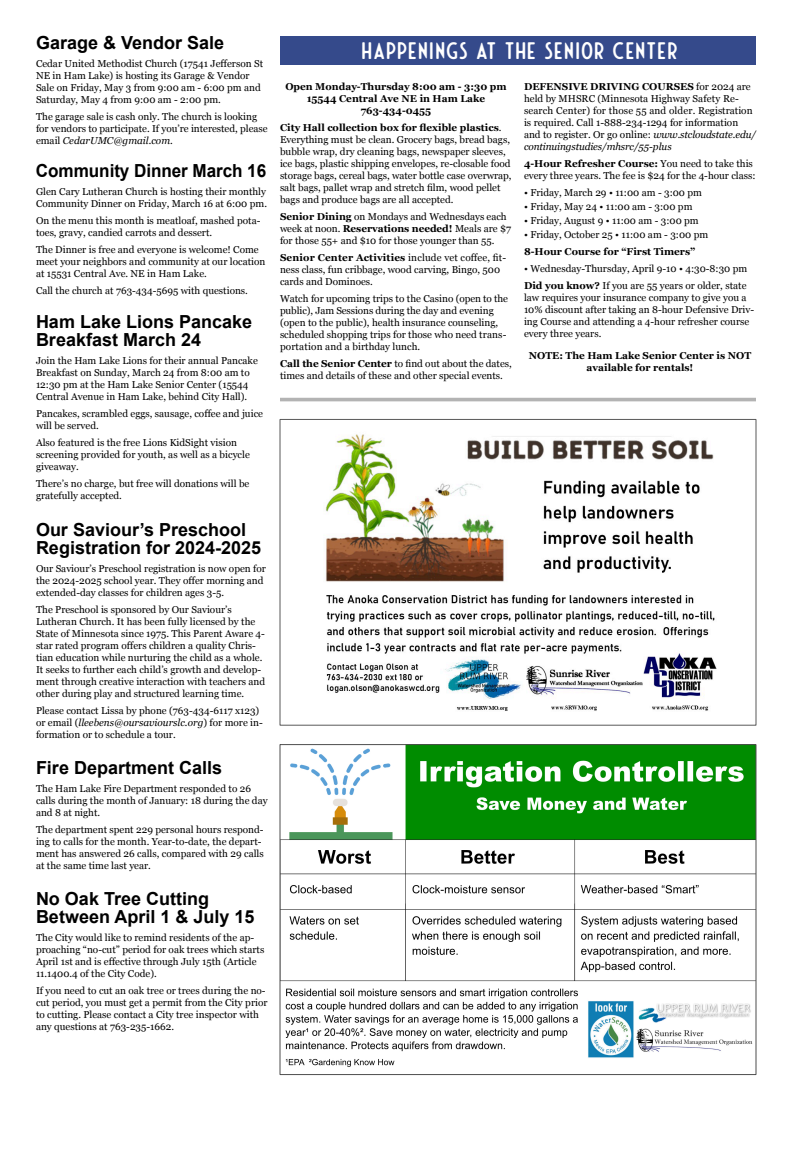
<style>
.page{position:relative;width:792px;height:1152px;background:#fff}
.page>*{position:absolute;margin:0;border:0;box-sizing:border-box;transform-origin:0 0}
.t1{font:24px "Montebello Rounded";letter-spacing:.05em;color:#fff}
.t2{font:700 18px/18px "Arial";color:#000}
.t3{font:700 18px "Arial";color:#000;scale:.95 1}
.t4{font:10px/12px "Georgia";color:#000}
.t5{font:700 10px/12px "Georgia";color:#000;text-align:center}
.s1{font-style:italic}
.s2{font-weight:700}
</style>
<div class="page">
<div style="left:280px;top:36px;width:476px;height:29px;background:#354a8b"></div>
<hr style="left:280px;top:398px;width:476px;height:3px;background:#b3b3b3">
<img style="left:325px;top:434px;width:392px;height:277px">
<div style="left:280px;top:419px;width:476px;height:307px;border:1px solid #595959"></div>
<img style="left:282px;top:746px;width:472px;height:321px">
<div style="left:280px;top:744px;width:476px;height:331px;border:1px solid #4d4d4d"></div>
<h2 class="t2" style="left:36px;top:35px;width:190px">Garage &amp; Vendor Sale</h2>
<p class="t4" style="left:36px;top:58px;width:229px">Cedar United Methodist Church (17541 Jefferson St NE in Ham Lake) is hosting its Garage &amp; Vendor Sale on Friday, May 3 from 9:00 am - 6:00 pm and Saturday, May 4 from 9:00 am - 2:00 pm.</p>
<p class="t4" style="left:36px;top:111px;width:233px">The garage sale is cash only. The church is looking for vendors to participate. If you’re interested, please email <span class="s1">CedarUMC@gmail.com</span>.</p>
<h2 class="t3" style="left:36px;top:164px;width:244px">Community Dinner March 16</h2>
<p class="t4" style="left:36px;top:186px;width:233px">Glen Cary Lutheran Church is hosting their monthly<br>Community Dinner on Friday, March 16 at 6:00 pm.</p>
<p class="t4" style="left:36px;top:215px;width:226px">On the menu this month is meatloaf, mashed pota&shy;toes, gravy, candied carrots and dessert.</p>
<p class="t4" style="left:36px;top:244px;width:231px">The Dinner is free and everyone is welcome! Come meet your neighbors and community at our location at 15531 Central Ave. NE in Ham Lake.</p>
<p class="t4" style="left:36px;top:285px;width:213px">Call the church at 763-434-5695 with questions.</p>
<h2 class="t2" style="left:36px;top:315px;width:218px">Ham Lake Lions Pancake<br>Breakfast March 24</h2>
<p class="t4" style="left:36px;top:356px;width:223px">Join the Ham Lake Lions for their annual Pancake Breakfast on Sunday, March 24 from 8:00 am to 12:30 pm at the Ham Lake Senior Center (15544<br>Central Avenue in Ham Lake, behind City Hall).</p>
<p class="t4" style="left:36px;top:409px;width:229px">Pancakes, scrambled eggs, sausage, coffee and juice will be served.</p>
<p class="t4" style="left:36px;top:438px;width:215px">Also featured is the free Lions KidSight vision screening provided for youth, as well as a bicycle giveaway.</p>
<p class="t4" style="left:36px;top:479px;width:215px">There’s no charge, but free will donations will be gratefully accepted.</p>
<h2 class="t2" style="left:36px;top:523px;width:227px">Our Saviour’s Preschool<br>Registration for 2024-2025</h2>
<p class="t4" style="left:36px;top:564px;width:231px">Our Saviour’s Preschool registration is now open for the 2024-2025 school year. They offer morning and extended-day classes for children ages 3-5.</p>
<p class="t4" style="left:36px;top:605px;width:231px">The Preschool is sponsored by Our Saviour’s Lutheran Church. It has been fully licensed by the State of Minnesota since 1975. This Parent Aware 4- star rated program offers children a quality Chris&shy;tian education while nurturing the child as a whole.<br>It seeks to further each child’s growth and develop&shy;ment through creative interaction with teachers and other during play and structured learning time.</p>
<p class="t4" style="left:36px;top:706px;width:228px">Please contact Lissa by phone (763-434-6117 x123) or email (<span class="s1">lleebens@oursaviourslc.org</span>) for more in&shy;formation or to schedule a tour.</p>
<h2 class="t2" style="left:36px;top:760px;width:188px">Fire Department Calls</h2>
<p class="t4" style="left:36px;top:783px;width:233px">The Ham Lake Fire Department responded to 26 calls during the month of January: 18 during the day and 8 at night.</p>
<p class="t4" style="left:36px;top:824px;width:229px">The department spent 229 personal hours respond&shy;ing to calls for the month. Year-to-date, the depart&shy;ment has answered 26 calls, compared with 29 calls at the same time last year.</p>
<h2 class="t2" style="left:36px;top:892px;width:220px">No Oak Tree Cutting<br>Between April 1 &amp; July 15</h2>
<p class="t4" style="left:36px;top:933px;width:230px">The City would like to remind residents of the ap&shy;proaching “no-cut” period for oak trees which starts April 1st and is effective through July 15th (Article 11.1400.4 of the City Code).</p>
<p class="t4" style="left:36px;top:986px;width:233px">If you need to cut an oak tree or trees during the no&shy;cut period, you must get a permit from the City prior to cutting. Please contact a City tree inspector with any questions at 763-235-1662.</p>
<h1 class="t1" style="left:361px;top:37px;width:318px">HAPPENINGS AT THE SENIOR CENTER</h1>
<p class="t5" style="left:285px;top:81px;width:223px">Open Monday-Thursday 8:00 am - 3:30 pm<br>15544 Central Ave NE in Ham Lake<br>763-434-0455</p>
<p class="t4" style="left:280px;top:122px;width:233px"><span class="s2">City Hall collection box for flexible plastics</span>.<br>Everything must be clean. Grocery bags, bread bags, bubble wrap, dry cleaning bags, newspaper sleeves, ice bags, plastic shipping envelopes, re-closable food storage bags, cereal bags, water bottle case overwrap, salt bags, pallet wrap and stretch film, wood pellet bags and produce bags are all accepted.</p>
<p class="t4" style="left:280px;top:211px;width:233px"><span class="s2">Senior Dining</span> on Mondays and Wednesdays each week at noon. <span class="s2">Reservations needed!</span> Meals are $7 for those 55+ and $10 for those younger than 55.</p>
<p class="t4" style="left:280px;top:252px;width:228px"><span class="s2">Senior Center Activities</span> include vet coffee, fit&shy;ness class, fun cribbage, wood carving, Bingo, 500 cards and Dominoes.</p>
<p class="t4" style="left:280px;top:293px;width:230px">Watch for upcoming trips to the Casino (open to the public), Jam Sessions during the day and evening (open to the public), health insurance counseling, scheduled shopping trips for those who need trans&shy;portation and a birthday lunch.</p>
<p class="t4" style="left:280px;top:358px;width:233px"><span class="s2">Call the Senior Center</span> to find out about the dates, times and details of these and other special events.</p>
<p class="t4" style="left:524px;top:81px;width:234px"><span class="s2">DEFENSIVE DRIVING COURSES</span> for 2024 are held by MHSRC (Minnesota Highway Safety Re&shy;search Center) for those 55 and older. Registration is required. Call 1-888-234-1294 for information and to register. Or go online: <span class="s1">www.stcloudstate.edu/ continuingstudies/mhsrc/55-plus</span></p>
<p class="t4" style="left:524px;top:158px;width:233px"><span class="s2">4-Hour Refresher Course:</span> You need to take this every three years. The fee is $24 for the 4-hour class:</p>
<p class="t4" style="left:524px;top:187px;width:180px">• Friday, March 29 • 11:00 am - 3:00 pm</p>
<p class="t4" style="left:524px;top:201px;width:170px">• Friday, May 24 • 11:00 am - 3:00 pm</p>
<p class="t4" style="left:524px;top:215px;width:176px">• Friday, August 9 • 11:00 am - 3:00 pm</p>
<p class="t4" style="left:524px;top:229px;width:186px">• Friday, October 25 • 11:00 am - 3:00 pm</p>
<p class="t5" style="left:524px;top:246px;width:173px">8-Hour Course for “First Timers”</p>
<p class="t4" style="left:524px;top:260px;width:225px;line-height:17px">• Wednesday-Thursday, April 9-10 • 4:30-8:30 pm<br><span class="s2">Did you know?</span> If you are 55 years or older, state</p>
<p class="t4" style="left:524px;top:292px;width:232px">law requires your insurance company to give you a 10% discount after taking an 8-hour Defensive Driv&shy;ing Course and attending a 4-hour refresher course every three years.</p>
<p class="t5" style="left:529px;top:350px;width:224px">NOTE: The Ham Lake Senior Center is NOT available for rentals!</p>
</div>
